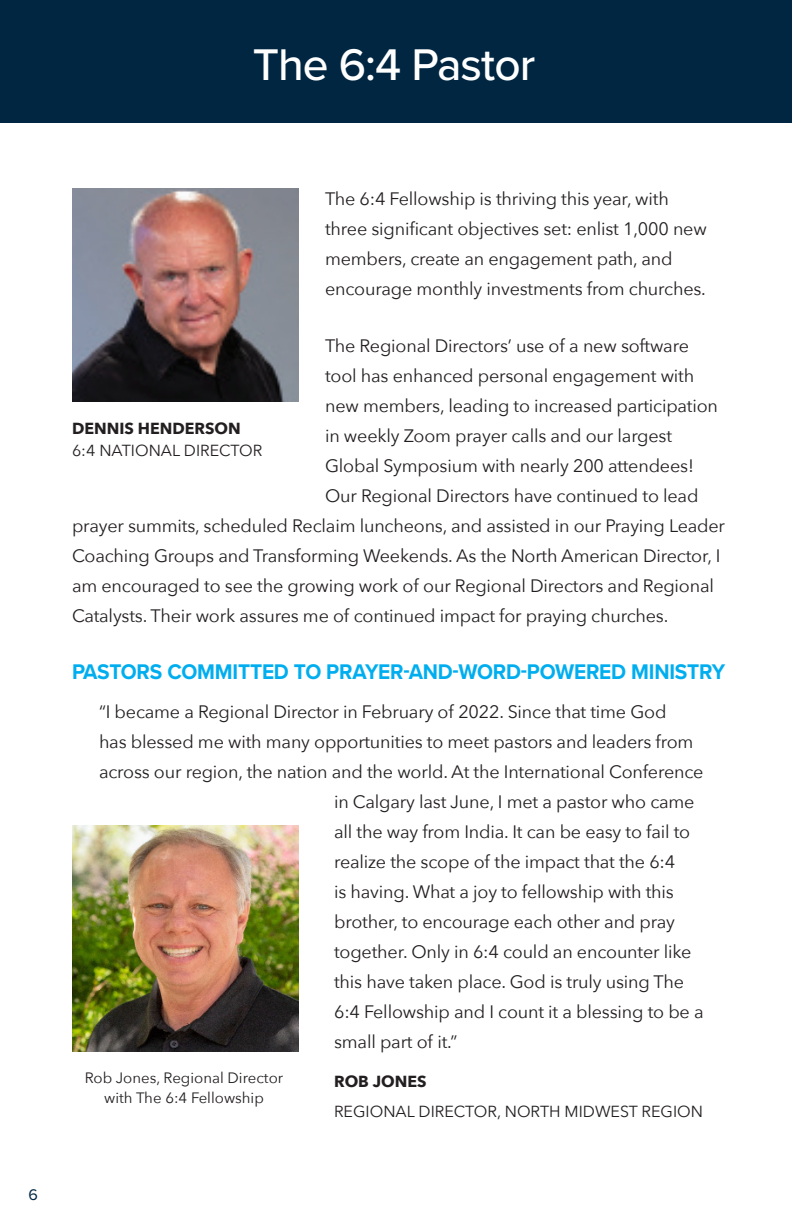
<style>
.page{position:relative;width:792px;height:1224px;background:#fff}
.page>*{position:absolute;margin:0;border:0;box-sizing:border-box;transform-origin:0 0}
.t1{font:500 46px "Proxima Nova";letter-spacing:-.02em;color:#fff}
.t2{font:700 22px "Proxima Nova";letter-spacing:-.01em;color:#00aeef;scale:.95 1}
.t3{font:18px/30px "Avenir Next";letter-spacing:-.01em;color:#231f20}
.t4{font:16px/30px "Avenir Next";color:#231f20}
.t5{font:16px "Proxima Nova";color:#002641}
.t6{font:15px/20px "Avenir Next";color:#231f20;text-align:center}
.s1{font-weight:700}
</style>
<div class="page">
<div style="left:0;top:0;width:792px;height:122px;background:#002641"></div>
<img style="left:72px;top:189px;width:226px;height:213px">
<img style="left:72px;top:826px;width:226px;height:226px">
<p class="t1" style="left:253px;top:31px;width:284px">The 6:4 Pastor</p>
<p class="t5" style="left:29px;top:1182px;width:11px">6</p>
<p class="t3" style="left:325px;top:183px;width:383px">The 6:4 Fellowship is thriving this year, with three significant objectives set: enlist 1,000 new members, create an engagement path, and encourage monthly investments from churches.</p>
<p class="t3" style="left:325px;top:330px;width:365px">The Regional Directors’ use of a new software</p>
<p class="t3" style="left:325px;top:360px;width:371px">tool has enhanced personal engagement with</p>
<p class="t3" style="left:325px;top:390px;width:394px">new members, leading to increased participation</p>
<p class="t3" style="left:325px;top:420px;width:349px">in weekly Zoom prayer calls and our largest</p>
<p class="t3" style="left:325px;top:450px;width:370px">Global Symposium with nearly 200 attendees!</p>
<p class="t3" style="left:325px;top:480px;width:375px">Our Regional Directors have continued to lead</p>
<p class="t3" style="left:72px;top:510px;width:655px">prayer summits, scheduled Reclaim luncheons, and assisted in our Praying Leader</p>
<p class="t3" style="left:72px;top:540px;width:650px">Coaching Groups and Transforming Weekends. As the North American Director, I</p>
<p class="t3" style="left:72px;top:570px;width:644px">am encouraged to see the growing work of our Regional Directors and Regional</p>
<p class="t3" style="left:72px;top:600px;width:598px">Catalysts. Their work assures me of continued impact for praying churches.</p>
<p class="t2" style="left:72px;top:655px;width:689px">PASTORS COMMITTED TO PRAYER-AND-WORD-POWERED MINISTRY</p>
<p class="t3" style="left:99px;top:696px;width:569px">“I became a Regional Director in February of 2022. Since that time God</p>
<p class="t3" style="left:99px;top:726px;width:596px">has blessed me with many opportunities to meet pastors and leaders from</p>
<p class="t3" style="left:99px;top:756px;width:606px">across our region, the nation and the world. At the International Conference</p>
<p class="t3" style="left:334px;top:786px;width:362px">in Calgary last June, I met a pastor who came</p>
<p class="t3" style="left:334px;top:816px;width:358px">all the way from India. It can be easy to fail to</p>
<p class="t3" style="left:334px;top:846px;width:343px">realize the scope of the impact that the 6:4</p>
<p class="t3" style="left:334px;top:876px;width:341px">is having. What a joy to fellowship with this</p>
<p class="t3" style="left:334px;top:906px;width:343px">brother, to encourage each other and pray</p>
<p class="t3" style="left:334px;top:936px;width:359px">together. Only in 6:4 could an encounter like</p>
<p class="t3" style="left:334px;top:966px;width:351px">this have taken place. God is truly using The</p>
<p class="t3" style="left:334px;top:996px;width:371px">6:4 Fellowship and I count it a blessing to be a</p>
<p class="t3" style="left:334px;top:1026px;width:125px">small part of it.”</p>
<p class="t4" style="left:334px;top:1066px;width:371px"><span class="s1">ROB JONES<br></span>REGIONAL DIRECTOR, NORTH MIDWEST REGION</p>
<p class="t4" style="left:72px;top:417px;width:192px;line-height:22px"><span class="s1">DENNIS HENDERSON<br></span>6:4 NATIONAL DIRECTOR</p>
<p class="t6" style="left:85px;top:1067px;width:200px">Rob Jones, Regional Director with The 6:4 Fellowship</p>
</div>
